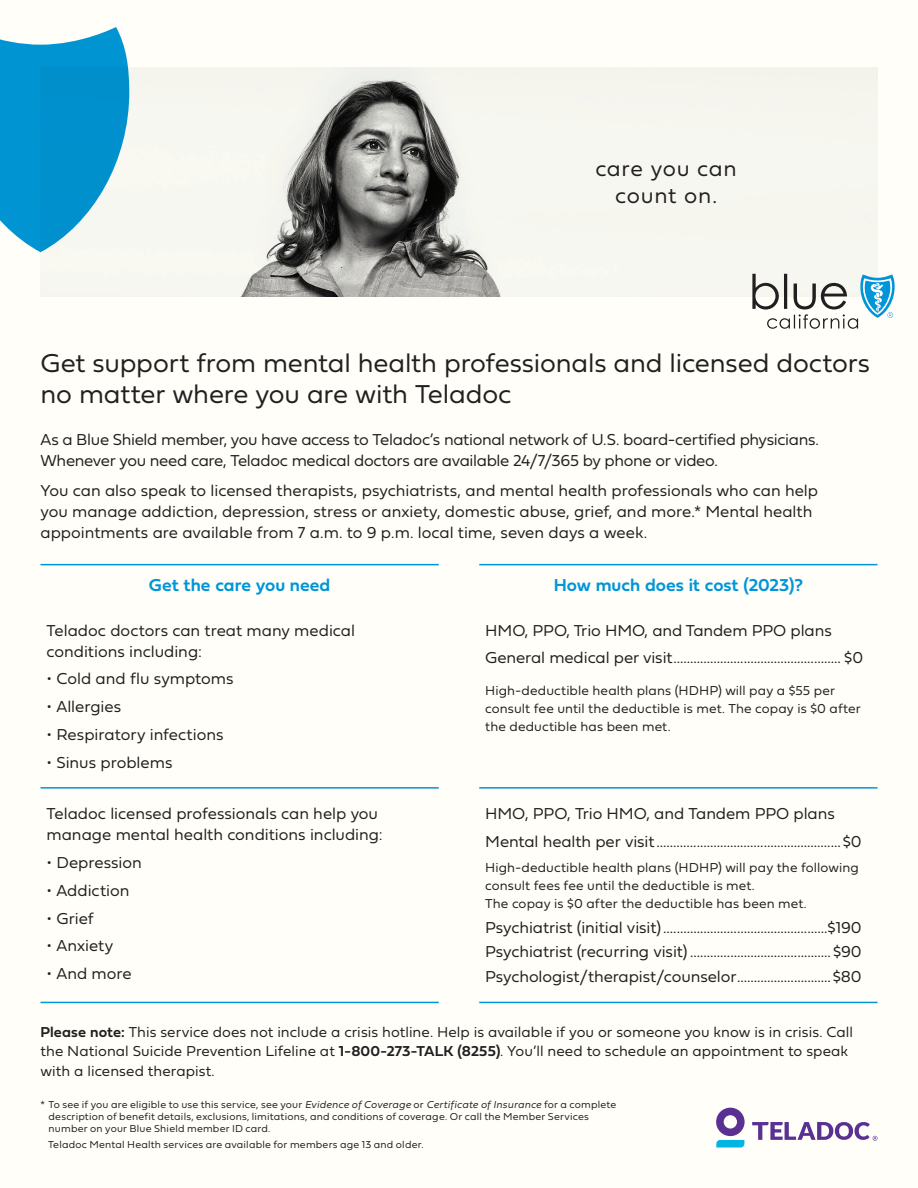
<style>
.page{position:relative;width:918px;height:1188px;background:#fffef8}
.page>*{position:absolute;margin:0;border:0;box-sizing:border-box;transform-origin:0 0}
.t1{font:27px/31.5px "Fieldwork Geo Light";letter-spacing:-.005em;color:#231f20}
.t2{font:22.5px/27px "Fieldwork Geo Light";letter-spacing:.03em;color:#231f20;text-align:center}
.t3{font:18px "Fieldwork Geo Demibold";color:#0095d9}
.t4{font:16.5px/21px "Fieldwork Geo Light";letter-spacing:-.005em;color:#231f20}
.t5{font:15px/19.5px "Fieldwork Geo Light";letter-spacing:.005em;color:#231f20}
.t6{font:13.5px/18px "Fieldwork Geo Light";letter-spacing:.01em;color:#231f20}
.t7{font:10.5px/12px "Fieldwork Geo Light";letter-spacing:.015em;color:#231f20}
.s1{font-family:"Fieldwork Geo Demibold"}
.s2{font-family:"Fieldwork";font-weight:300;font-style:italic}
</style>
<div class="page">
<img style="left:40px;top:68px;width:838px;height:229px">
<svg style="left:0;top:27px;width:129px;height:225px"></svg>
<svg style="left:752px;top:274px;width:143px;height:55px"></svg>
<svg style="left:716px;top:1108px;width:29px;height:39px"></svg>
<svg style="left:752px;top:1122px;width:126px;height:19px"></svg>
<hr style="left:40px;top:564px;width:399px;height:1px;background:#0095d9">
<hr style="left:479px;top:564px;width:399px;height:1px;background:#0095d9">
<hr style="left:40px;top:787px;width:399px;height:2px;background:#0095d9">
<hr style="left:479px;top:787px;width:399px;height:2px;background:#0095d9">
<hr style="left:40px;top:1002px;width:399px;height:1px;background:#0095d9">
<hr style="left:479px;top:1002px;width:399px;height:1px;background:#0095d9">
<h2 class="t2" style="left:595px;top:154px;width:143px">care you can count on.</h2>
<h1 class="t1" style="left:40px;top:346px;width:831px">Get support from mental health professionals and licensed doctors no matter where you are with Teladoc</h1>
<p class="t4" style="left:40px;top:428px;width:780px">As a Blue Shield member, you have access to Teladoc’s national network of U.S. board-certified physicians.<br>Whenever you need care, Teladoc medical doctors are available 24/7/365 by phone or video.</p>
<p class="t4" style="left:40px;top:479px;width:779px">You can also speak to licensed therapists, psychiatrists, and mental health professionals who can help you manage addiction, depression, stress or anxiety, domestic abuse, grief, and more.* Mental health appointments are available from 7 a.m. to 9 p.m. local time, seven days a week.</p>
<p class="t3" style="left:149px;top:570px;width:183px">Get the care you need</p>
<p class="t3" style="left:554px;top:570px;width:251px">How much does it cost (2023)?</p>
<p class="t4" style="left:46px;top:619px;width:310px">Teladoc doctors can treat many medical conditions including:</p>
<p class="t4" style="left:46px;top:668px;width:189px">• Cold and flu symptoms</p>
<p class="t4" style="left:46px;top:695px;width:76px">• Allergies</p>
<p class="t4" style="left:46px;top:723px;width:179px">• Respiratory infections</p>
<p class="t4" style="left:46px;top:751px;width:128px">• Sinus problems</p>
<p class="t4" style="left:485px;top:615px;width:379px;line-height:27.8px">HMO, PPO, Trio HMO, and Tandem PPO plans<br>General medical per visit.................................................. $0</p>
<p class="t6" style="left:485px;top:681px;width:377px">High-deductible health plans (HDHP) will pay a $55 per consult fee until the deductible is met. The copay is $0 after the deductible has been met.</p>
<p class="t4" style="left:46px;top:803px;width:338px">Teladoc licensed professionals can help you manage mental health conditions including:</p>
<p class="t4" style="left:46px;top:851px;width:97px">• Depression</p>
<p class="t4" style="left:46px;top:879px;width:85px">• Addiction</p>
<p class="t4" style="left:46px;top:907px;width:49px">• Grief</p>
<p class="t4" style="left:46px;top:935px;width:68px">• Anxiety</p>
<p class="t4" style="left:46px;top:962px;width:87px">• And more</p>
<p class="t4" style="left:485px;top:799px;width:378px;line-height:27.8px">HMO, PPO, Trio HMO, and Tandem PPO plans<br>Mental health per visit.......................................................$0</p>
<p class="t6" style="left:485px;top:858px;width:375px">High-deductible health plans (HDHP) will pay the following consult fees fee until the deductible is met.<br>The copay is $0 after the deductible has been met.</p>
<p class="t4" style="left:485px;top:914px;width:378px;line-height:24.8px;text-align:justify">Psychiatrist (initial visit).................................................$190<br>Psychiatrist (recurring visit) .......................................... $90<br>Psychologist/therapist/counselor............................$80</p>
<p class="t5" style="left:40px;top:1021px;width:814px"><span class="s1">Please note:</span> This service does not include a crisis hotline. Help is available if you or someone you know is in crisis. Call the National Suicide Prevention Lifeline at <span class="s1">1-800-273-TALK (8255)</span>. You’ll need to schedule an appointment to speak with a licensed therapist.</p>
<p class="t7" style="left:49px;top:1098px;width:569px;text-indent:-8px">* To see if you are eligible to use this service, see your <span class="s2">Evidence of Coverage</span> or <span class="s2">Certificate of Insurance</span> for a complete description of benefit details, exclusions, limitations, and conditions of coverage. Or call the Member Services number on your Blue Shield member ID card.</p>
<p class="t7" style="left:48px;top:1137px;width:377px">Teladoc Mental Health services are available for members age 13 and older.</p>
</div>
